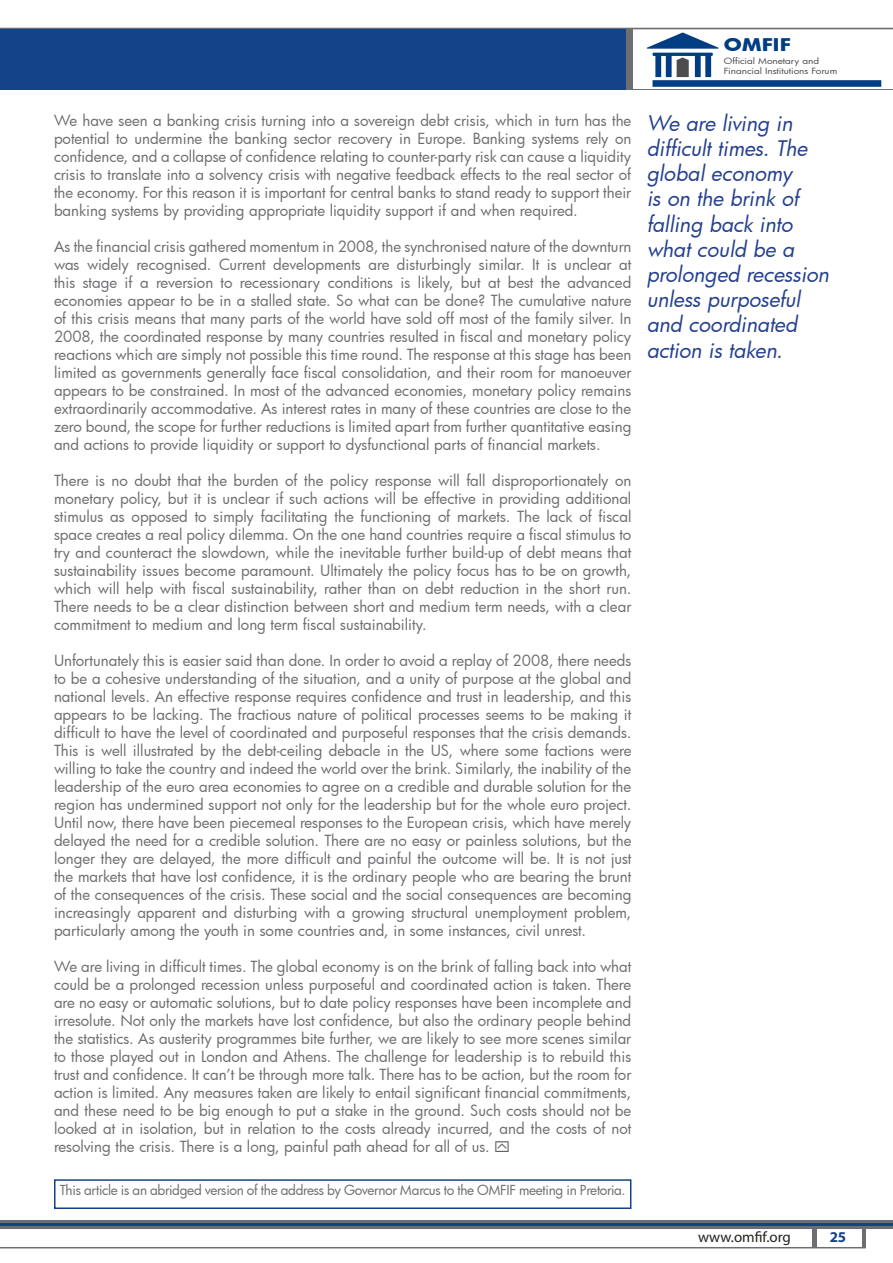
<style>
.page{position:relative;width:893px;height:1263px;background:#fff}
.page>*{position:absolute;margin:0;border:0;box-sizing:border-box;transform-origin:0 0}
.t1{font:italic 21px/25.2px "Futura";color:#24408f}
.t2{font:700 17.1px "Futura";color:#003d82;scale:1.19 1}
.t3{font:15px/18px "Futura";color:#6d6e71;text-align:justify}
.t4{font:15px "Myriad Pro";color:#27201e}
.t5{font:700 15px "Myriad Pro";color:#144288}
.t6{font:13.5px "Futura";letter-spacing:-.025em;color:#6d6e71}
.t7{font:8.25px/9.9px "Futura";color:#4d4d4d;scale:1.19 1}
</style>
<div class="page">
<svg style="left:625px;top:29px;width:268px;height:61px"></svg>
<div style="left:633px;top:28px;width:260px;height:60px;background:#fff"></div>
<svg style="left:647px;top:33px;width:234px;height:54px"></svg>
<hr style="left:0;top:28px;width:893px;height:1px;background:#6d6e71">
<div style="left:0;top:29px;width:625px;height:61px;background:#144288"></div>
<div style="left:812px;top:1222px;width:54px;height:26px;background:#6d6e71"></div>
<div style="left:817px;top:1222px;width:44px;height:25px;background:#fff"></div>
<hr style="left:0;top:1247px;width:866px;height:1px;background:#6d6e71">
<svg style="left:0;top:1220px;width:893px;height:8px;background:#5e6674"></svg>
<hr style="left:0;top:1223px;width:893px;height:2px;background:#144288">
<div style="left:54px;top:1179px;width:577px;height:30px;border:2px solid #144288"></div>
<p class="t3" style="left:54px;top:111px;width:579px">We have seen a banking crisis turning into a sovereign debt crisis, which in turn has the potential to undermine the banking sector recovery in Europe. Banking systems rely on confidence, and a collapse of confidence relating to counter-party risk can cause a liquidity crisis to translate into a solvency crisis with negative feedback effects to the real sector of the economy. For this reason it is important for central banks to stand ready to support their banking systems by providing appropriate liquidity support if and when required.</p>
<p class="t3" style="left:54px;top:237px;width:579px">As the financial crisis gathered momentum in 2008, the synchronised nature of the downturn was widely recognised. Current developments are disturbingly similar. It is unclear at this stage if a reversion to recessionary conditions is likely, but at best the advanced economies appear to be in a stalled state. So what can be done? The cumulative nature of this crisis means that many parts of the world have sold off most of the family silver. In 2008, the coordinated response by many countries resulted in fiscal and monetary policy reactions which are simply not possible this time round. The response at this stage has been limited as governments generally face fiscal consolidation, and their room for manoeuver appears to be constrained. In most of the advanced economies, monetary policy remains extraordinarily accommodative. As interest rates in many of these countries are close to the zero bound, the scope for further reductions is limited apart from further quantitative easing and actions to provide liquidity or support to dysfunctional parts of financial markets.</p>
<p class="t3" style="left:54px;top:471px;width:579px">There is no doubt that the burden of the policy response will fall disproportionately on monetary policy, but it is unclear if such actions will be effective in providing additional stimulus as opposed to simply facilitating the functioning of markets. The lack of fiscal space creates a real policy dilemma. On the one hand countries require a fiscal stimulus to try and counteract the slowdown, while the inevitable further build-up of debt means that sustainability issues become paramount. Ultimately the policy focus has to be on growth, which will help with fiscal sustainability, rather than on debt reduction in the short run.<br>There needs to be a clear distinction between short and medium term needs, with a clear commitment to medium and long term fiscal sustainability.</p>
<p class="t3" style="left:54px;top:651px;width:579px">Unfortunately this is easier said than done. In order to avoid a replay of 2008, there needs to be a cohesive understanding of the situation, and a unity of purpose at the global and national levels. An effective response requires confidence and trust in leadership, and this appears to be lacking. The fractious nature of political processes seems to be making it difficult to have the level of coordinated and purposeful responses that the crisis demands.<br>This is well illustrated by the debt-ceiling debacle in the US, where some factions were willing to take the country and indeed the world over the brink. Similarly, the inability of the leadership of the euro area economies to agree on a credible and durable solution for the region has undermined support not only for the leadership but for the whole euro project.<br>Until now, there have been piecemeal responses to the European crisis, which have merely delayed the need for a credible solution. There are no easy or painless solutions, but the longer they are delayed, the more difficult and painful the outcome will be. It is not just the markets that have lost confidence, it is the ordinary people who are bearing the brunt of the consequences of the crisis. These social and the social consequences are becoming increasingly apparent and disturbing with a growing structural unemployment problem, particularly among the youth in some countries and, in some instances, civil unrest.</p>
<p class="t3" style="left:54px;top:957px;width:579px">We are living in difficult times. The global economy is on the brink of falling back into what could be a prolonged recession unless purposeful and coordinated action is taken. There are no easy or automatic solutions, but to date policy responses have been incomplete and irresolute. Not only the markets have lost confidence, but also the ordinary people behind the statistics. As austerity programmes bite further, we are likely to see more scenes similar to those played out in London and Athens. The challenge for leadership is to rebuild this trust and confidence. It can’t be through more talk. There has to be action, but the room for action is limited. Any measures taken are likely to entail significant financial commitments, and these need to be big enough to put a stake in the ground. Such costs should not be looked at in isolation, but in relation to the costs already incurred, and the costs of not resolving the crisis. There is a long, painful path ahead for all of us.</p>
<p class="t6" style="left:60px;top:1181px;width:567px">This article is an abridged version of the address by Governor Marcus to the OMFIF meeting in Pretoria.</p>
<p class="t2" style="left:724px;top:33px;width:58px">OMFIF</p>
<p class="t7" style="left:724px;top:56px;width:97px">Official Monetary and<br>Financial Institutions Forum</p>
<h1 class="t1" style="left:647px;top:110px;width:184px">We are living in difficult times. The global economy<br>is on the brink of falling back into what could be a prolonged recession unless purposeful and coordinated action is taken.</h1>
<p class="t4" style="left:698px;top:1228px;width:94px">www.omfif.org</p>
<p class="t5" style="left:830px;top:1227px;width:18px">25</p>
</div>
